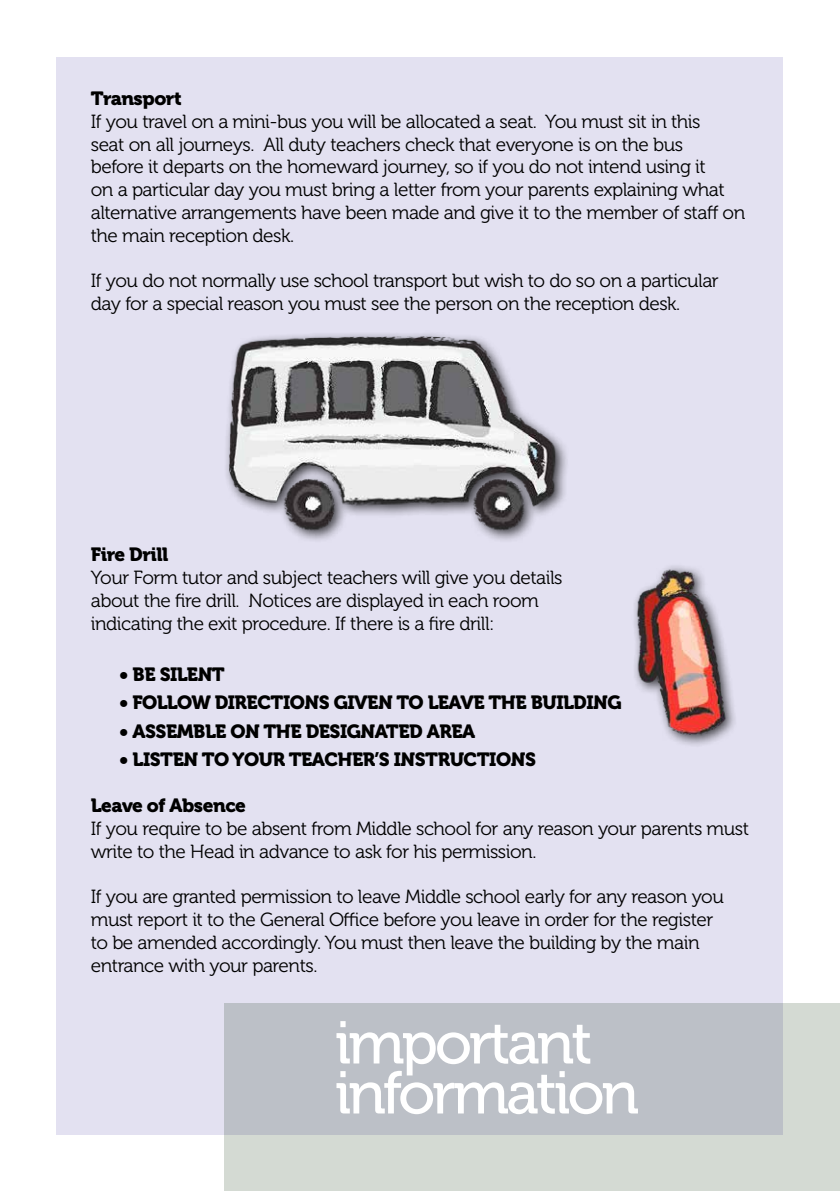
<style>
.page{position:relative;width:840px;height:1191px;background:#fff}
.page>*{position:absolute;margin:0;border:0;box-sizing:border-box;transform-origin:0 0}
.t1{font:60px/50px "Museo 500";letter-spacing:-.05em;color:#fff}
.t2{font:19px/22.8px "Museo 300";letter-spacing:-.025em;color:#000}
.t3{font:19px "Museo 900";letter-spacing:-.025em;color:#000}
</style>
<div class="page">
<div style="left:57px;top:57px;width:725px;height:1077px;background:#e3e1f1"></div>
<svg style="left:224px;top:1003px;width:615px;height:188px;background:#c4c9cb"></svg>
<div style="left:222px;top:330px;width:347px;height:214px;background:#000;opacity:.75"></div>
<img style="left:229px;top:330px;width:340px;height:214px">
<img style="left:634px;top:566px;width:101px;height:180px">
<p class="t3" style="left:91px;top:88px;width:92px">Transport</p>
<p class="t2" style="left:91px;top:110px;width:655px">If you travel on a mini-bus you will be allocated a seat. You must sit in this<br>seat on all journeys. All duty teachers check that everyone is on the bus<br>before it departs on the homeward journey, so if you do not intend using it<br>on a particular day you must bring a letter from your parents explaining what alternative arrangements have been made and give it to the member of staff on the main reception desk.</p>
<p class="t2" style="left:91px;top:270px;width:629px">If you do not normally use school transport but wish to do so on a particular day for a special reason you must see the person on the reception desk.</p>
<p class="t3" style="left:91px;top:544px;width:79px">Fire Drill</p>
<p class="t2" style="left:91px;top:566px;width:473px">Your Form tutor and subject teachers will give you details about the fire drill. Notices are displayed in each room indicating the exit procedure. If there is a fire drill:</p>
<p class="t3" style="left:119px;top:663px;width:107px">• BE SILENT</p>
<p class="t3" style="left:119px;top:692px;width:503px">• FOLLOW DIRECTIONS GIVEN TO LEAVE THE BUILDING</p>
<p class="t3" style="left:119px;top:720px;width:357px">• ASSEMBLE ON THE DESIGNATED AREA</p>
<p class="t3" style="left:119px;top:749px;width:418px">• LISTEN TO YOUR TEACHER’S INSTRUCTIONS</p>
<p class="t3" style="left:91px;top:794px;width:157px">Leave of Absence</p>
<p class="t2" style="left:91px;top:817px;width:659px">If you require to be absent from Middle school for any reason your parents must write to the Head in advance to ask for his permission.</p>
<p class="t2" style="left:91px;top:885px;width:634px">If you are granted permission to leave Middle school early for any reason you must report it to the General Office before you leave in order for the register to be amended accordingly. You must then leave the building by the main entrance with your parents.</p>
<h1 class="t1" style="left:334px;top:1018px;width:305px">important information</h1>
</div>
